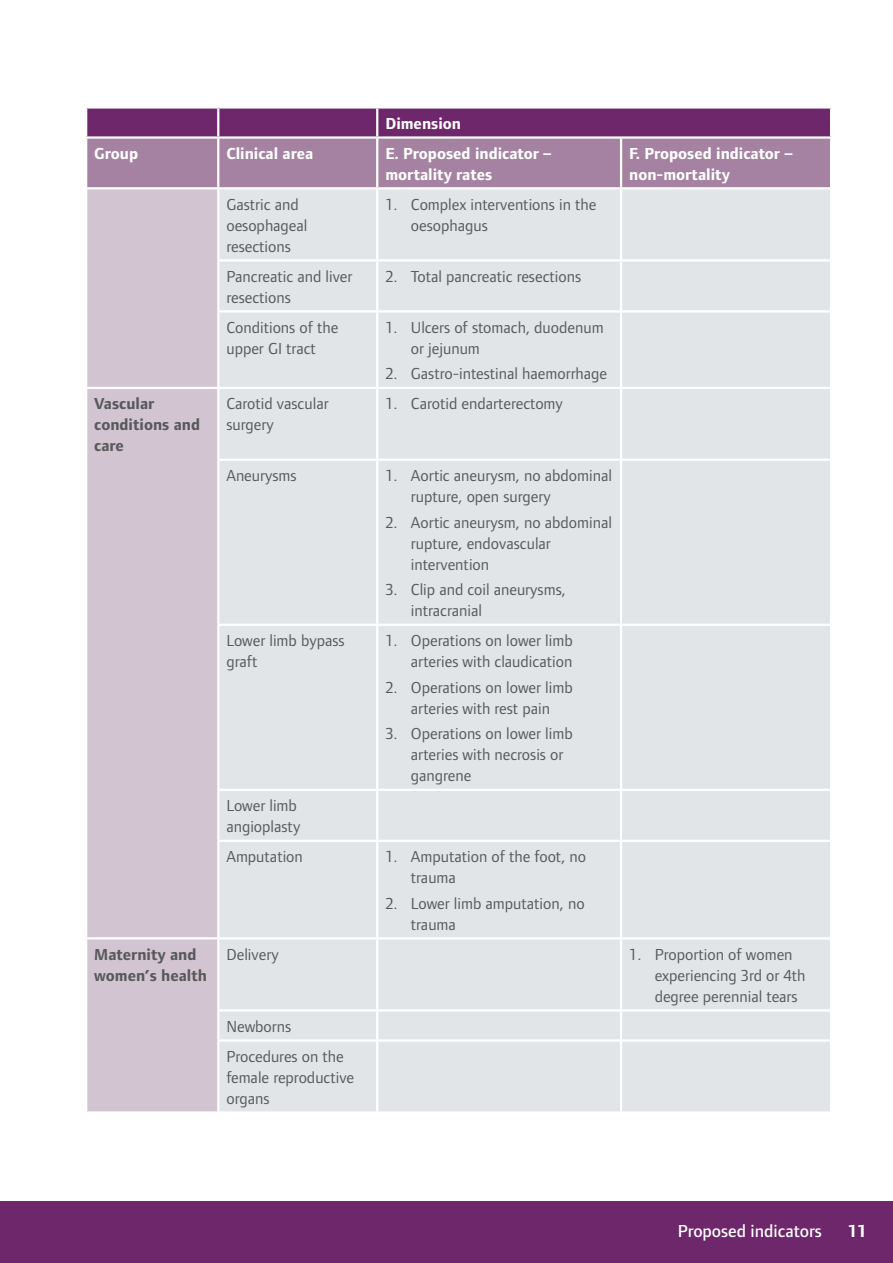
<style>
.page{position:relative;width:893px;height:1263px;background:#fff}
.page>*{position:absolute;margin:0;border:0;box-sizing:border-box;transform-origin:0 0}
.t1{font:500 18px "Foundry Form Sans";color:#fff}
.t2{font:700 18px "Foundry Form Sans";color:#fff}
.TableAB{font:16.5px/21px "Foundry Form Sans";color:#58595b}
.TableText{font:16.5px/21px "Foundry Form Sans";color:#58595b}
.TableHead{font:700 16.5px/21px "Foundry Form Sans";color:#fff}
.TableTextBold{font:700 16.5px/21px "Foundry Form Sans";color:#58595b}
</style>
<div class="page">
<div style="left:0;top:1201px;width:893px;height:62px;background:#6d276a"></div>
<svg style="left:87px;top:109px;width:743px;height:78px;background:#91618d"></svg>
<div style="left:87px;top:189px;width:130px;height:922px;background:#d3c4d2"></div>
<div style="left:219px;top:189px;width:611px;height:922px;background:#e1e5e8"></div>
<hr style="left:85px;top:136px;width:133px;height:3px;background:#fff">
<hr style="left:218px;top:136px;width:159px;height:3px;background:#fff">
<hr style="left:377px;top:136px;width:244px;height:3px;background:#fff">
<hr style="left:621px;top:136px;width:211px;height:3px;background:#fff">
<hr style="left:217px;top:259px;width:160px;height:2px;background:#fff">
<hr style="left:377px;top:259px;width:244px;height:2px;background:#fff">
<hr style="left:621px;top:259px;width:211px;height:2px;background:#fff">
<hr style="left:217px;top:310px;width:160px;height:2px;background:#fff">
<hr style="left:377px;top:310px;width:244px;height:2px;background:#fff">
<hr style="left:621px;top:310px;width:211px;height:2px;background:#fff">
<hr style="left:85px;top:387px;width:133px;height:2px;background:#fff">
<hr style="left:218px;top:387px;width:159px;height:2px;background:#fff">
<hr style="left:377px;top:387px;width:244px;height:2px;background:#fff">
<hr style="left:621px;top:387px;width:211px;height:2px;background:#fff">
<hr style="left:217px;top:459px;width:160px;height:2px;background:#fff">
<hr style="left:377px;top:459px;width:244px;height:2px;background:#fff">
<hr style="left:621px;top:459px;width:211px;height:2px;background:#fff">
<hr style="left:217px;top:624px;width:160px;height:2px;background:#fff">
<hr style="left:377px;top:624px;width:244px;height:2px;background:#fff">
<hr style="left:621px;top:624px;width:211px;height:2px;background:#fff">
<hr style="left:217px;top:789px;width:160px;height:2px;background:#fff">
<hr style="left:377px;top:789px;width:244px;height:2px;background:#fff">
<hr style="left:621px;top:789px;width:211px;height:2px;background:#fff">
<hr style="left:217px;top:840px;width:160px;height:2px;background:#fff">
<hr style="left:377px;top:840px;width:244px;height:2px;background:#fff">
<hr style="left:621px;top:840px;width:211px;height:2px;background:#fff">
<hr style="left:85px;top:937px;width:133px;height:2px;background:#fff">
<hr style="left:218px;top:937px;width:159px;height:2px;background:#fff">
<hr style="left:377px;top:937px;width:244px;height:2px;background:#fff">
<hr style="left:621px;top:937px;width:211px;height:2px;background:#fff">
<hr style="left:217px;top:1009px;width:160px;height:2px;background:#fff">
<hr style="left:377px;top:1009px;width:244px;height:2px;background:#fff">
<hr style="left:621px;top:1009px;width:211px;height:2px;background:#fff">
<hr style="left:217px;top:1039px;width:160px;height:3px;background:#fff">
<hr style="left:377px;top:1039px;width:244px;height:3px;background:#fff">
<hr style="left:621px;top:1039px;width:211px;height:3px;background:#fff">
<hr style="left:217px;top:109px;width:2px;height:27px;background:#fff">
<hr style="left:376px;top:109px;width:2px;height:27px;background:#fff">
<hr style="left:217px;top:139px;width:2px;height:48px;background:#fff">
<hr style="left:376px;top:139px;width:2px;height:48px;background:#fff">
<hr style="left:620px;top:139px;width:2px;height:48px;background:#fff">
<hr style="left:376px;top:189px;width:2px;height:70px;background:#fff">
<hr style="left:620px;top:189px;width:2px;height:70px;background:#fff">
<hr style="left:376px;top:261px;width:2px;height:49px;background:#fff">
<hr style="left:620px;top:261px;width:2px;height:49px;background:#fff">
<hr style="left:376px;top:312px;width:2px;height:75px;background:#fff">
<hr style="left:620px;top:312px;width:2px;height:75px;background:#fff">
<hr style="left:376px;top:389px;width:2px;height:70px;background:#fff">
<hr style="left:620px;top:389px;width:2px;height:70px;background:#fff">
<hr style="left:376px;top:461px;width:2px;height:163px;background:#fff">
<hr style="left:620px;top:461px;width:2px;height:163px;background:#fff">
<hr style="left:376px;top:626px;width:2px;height:163px;background:#fff">
<hr style="left:620px;top:626px;width:2px;height:163px;background:#fff">
<hr style="left:376px;top:791px;width:2px;height:49px;background:#fff">
<hr style="left:620px;top:791px;width:2px;height:49px;background:#fff">
<hr style="left:376px;top:842px;width:2px;height:95px;background:#fff">
<hr style="left:620px;top:842px;width:2px;height:95px;background:#fff">
<hr style="left:376px;top:939px;width:2px;height:70px;background:#fff">
<hr style="left:620px;top:939px;width:2px;height:70px;background:#fff">
<hr style="left:376px;top:1011px;width:2px;height:28px;background:#fff">
<hr style="left:620px;top:1011px;width:2px;height:28px;background:#fff">
<hr style="left:376px;top:1042px;width:2px;height:69px;background:#fff">
<hr style="left:620px;top:1042px;width:2px;height:69px;background:#fff">
<p class="TableHead" style="left:385px;top:113px;width:77px">Dimension</p>
<p class="TableHead" style="left:94px;top:143px;width:45px">Group</p>
<p class="TableHead" style="left:226px;top:143px;width:88px">Clinical area</p>
<p class="TableHead" style="left:385px;top:143px;width:168px">E. Proposed indicator – mortality rates</p>
<p class="TableHead" style="left:629px;top:143px;width:165px">F. Proposed indicator – non-mortality</p>
<p class="TableText" style="left:226px;top:194px;width:83px">Gastric and oesophageal resections</p>
<p class="TableAB" style="left:411px;top:194px;width:187px;text-indent:-26px">1. Complex interventions in the oesophagus</p>
<p class="TableText" style="left:226px;top:266px;width:127px">Pancreatic and liver resections</p>
<p class="TableAB" style="left:385px;top:266px;width:197px">2. Total pancreatic resections</p>
<p class="TableText" style="left:226px;top:317px;width:114px">Conditions of the upper GI tract</p>
<p class="TableAB" style="left:411px;top:317px;width:194px;text-indent:-26px">1. Ulcers of stomach, duodenum or jejunum</p>
<p class="TableAB" style="left:385px;top:363px;width:223px">2. Gastro-intestinal haemorrhage</p>
<p class="TableTextBold" style="left:94px;top:393px;width:107px">Vascular conditions and care</p>
<p class="TableText" style="left:226px;top:393px;width:104px">Carotid vascular surgery</p>
<p class="TableAB" style="left:385px;top:393px;width:179px">1. Carotid endarterectomy</p>
<p class="TableText" style="left:226px;top:465px;width:72px">Aneurysms</p>
<p class="TableAB" style="left:411px;top:465px;width:203px;text-indent:-26px">1. Aortic aneurysm, no abdominal rupture, open surgery</p>
<p class="TableAB" style="left:411px;top:512px;width:203px;text-indent:-26px">2. Aortic aneurysm, no abdominal rupture, endovascular intervention</p>
<p class="TableAB" style="left:411px;top:579px;width:156px;text-indent:-26px">3. Clip and coil aneurysms, intracranial</p>
<p class="TableText" style="left:226px;top:630px;width:120px">Lower limb bypass graft</p>
<p class="TableAB" style="left:385px;top:630px;width:189px;text-align:right">1. Operations on lower limb arteries with claudication</p>
<p class="TableAB" style="left:385px;top:677px;width:189px;text-align:center">2. Operations on lower limb arteries with rest pain</p>
<p class="TableAB" style="left:411px;top:723px;width:163px;text-indent:-26px">3. Operations on lower limb arteries with necrosis or gangrene</p>
<p class="TableText" style="left:226px;top:795px;width:75px">Lower limb angioplasty</p>
<p class="TableText" style="left:226px;top:846px;width:78px">Amputation</p>
<p class="TableAB" style="left:411px;top:846px;width:177px;text-indent:-26px">1. Amputation of the foot, no trauma</p>
<p class="TableAB" style="left:411px;top:893px;width:175px;text-indent:-26px">2. Lower limb amputation, no trauma</p>
<p class="TableTextBold" style="left:94px;top:944px;width:114px">Maternity and women’s health</p>
<p class="TableText" style="left:226px;top:944px;width:54px">Delivery</p>
<p class="TableAB" style="left:655px;top:944px;width:152px;text-indent:-26px">1. Proportion of women experiencing 3rd or 4th degree perennial tears</p>
<p class="TableText" style="left:226px;top:1016px;width:66px">Newborns</p>
<p class="TableText" style="left:226px;top:1046px;width:129px">Procedures on the female reproductive organs</p>
<p class="t1" style="left:678px;top:1221px;width:146px">Proposed indicators</p>
<p class="t2" style="left:848px;top:1221px;width:21px">11</p>
</div>
